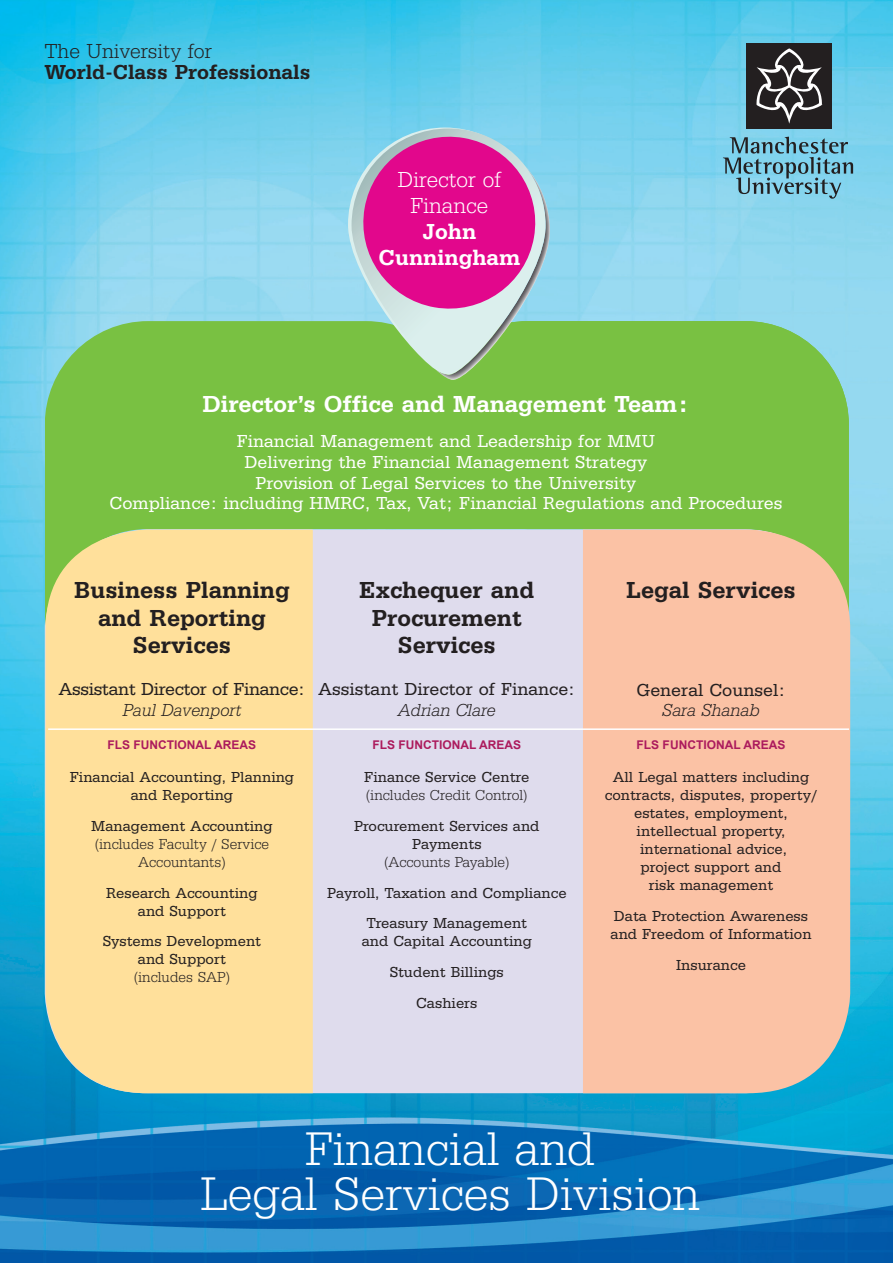
<style>
.page{position:relative;width:893px;height:1263px;background:#fff}
.page>*{position:absolute;margin:0;border:0;box-sizing:border-box;transform-origin:0 0}
.t1{font:300 48.9px/45px "Serifa BEFOP";color:#fff;text-align:center}
.t2{font:500 24px/27.6px "Serifa BEFOP";color:#231f20;text-align:center}
.t3{font:500 24px "Serifa BEFOP";color:#fff}
.t4{font:300 22.5px/25.8px "Serifa BEFOP";color:#fff;text-align:center}
.t5{font:500 22.5px/25.8px "Serifa BEFOP";color:#fff;text-align:center}
.t6{font:500 21px "Serifa BEFOP";color:#231f20}
.t7{font:300 21px "Serifa BEFOP";color:#231f20}
.t8{font:18px/20.7px "Serifa BEFOP";color:#fff;text-align:center}
.t9{font:18px "Serifa BEFOP";color:#231f20}
.t10{font:italic 300 18px "Serifa BEFOP";color:#231f20}
.t11{font:18px "Serifa BEFOP";letter-spacing:-.02em;color:#231f20}
.t12{font:15px/18px "Serifa BEFOP";color:#231f20;text-align:center}
.t13{font:300 15px/18px "Serifa BEFOP";color:#231f20;text-align:center}
.t14{font:700 12px "Arial";color:#ac1b5d}
</style>
<div class="page">
<img style="left:0;top:0;width:892px;height:1262px">
<div style="left:45px;top:631px;width:538px;height:462px;background:#dfdced"></div>
<svg style="left:469px;top:321px;width:379px;height:310px;background:#96c97a"></svg>
<svg style="left:45px;top:321px;width:424px;height:310px;background:#9ecb89"></svg>
<div style="left:94px;top:385px;width:680px;height:144px;background:#79c142"></div>
<div style="left:746px;top:44px;width:85px;height:85px;background:#231f20"></div>
<svg style="left:722px;top:137px;width:131px;height:62px;background:#6eadc2"></svg>
<svg style="left:756px;top:48px;width:66px;height:76px"></svg>
<img style="left:436px;top:166px;width:114px;height:214px">
<svg style="left:351px;top:128px;width:194px;height:247px;background:#9ed098"></svg>
<svg style="left:356px;top:130px;width:186px;height:185px;background:#d04ba7"></svg>
<div style="left:46px;top:529px;width:267px;height:564px;background:#ffe09b"></div>
<div style="left:583px;top:529px;width:267px;height:564px;background:#fbc2a5"></div>
<hr style="left:48px;top:728px;width:801px;height:2px;background:#fff">
<h3 class="t7" style="left:45px;top:39px;width:169px">The University for</h3>
<h3 class="t6" style="left:45px;top:60px;width:267px">World-Class Professionals</h3>
<h3 class="t4" style="left:398px;top:167px;width:105px">Director of<br>Finance</h3>
<h3 class="t5" style="left:378px;top:218px;width:143px">John<br>Cunningham</h3>
<h2 class="t3" style="left:202px;top:390px;width:488px">Director’s Office and Management Team:</h2>
<p class="t8" style="left:109px;top:431px;width:674px">Financial Management and Leadership for MMU<br>Delivering the Financial Management Strategy<br>Provision of Legal Services to the University<br>Compliance: including HMRC, Tax, Vat; Financial Regulations and Procedures</p>
<h2 class="t2" style="left:74px;top:576px;width:217px">Business Planning and Reporting<br>Services</h2>
<p class="t11" style="left:59px;top:679px;width:248px">Assistant Director of Finance:</p>
<p class="t10" style="left:123px;top:700px;width:120px">Paul Davenport</p>
<p class="t14" style="left:108px;top:736px;width:150px">FLS FUNCTIONAL AREAS</p>
<p class="t12" style="left:70px;top:768px;width:226px">Financial Accounting, Planning and Reporting</p>
<p class="t12" style="left:91px;top:816px;width:183px">Management Accounting</p>
<p class="t13" style="left:95px;top:834px;width:176px">(includes Faculty / Service<br>Accountants)</p>
<p class="t12" style="left:106px;top:883px;width:153px">Research Accounting and Support</p>
<p class="t12" style="left:103px;top:932px;width:160px">Systems Development and Support</p>
<p class="t13" style="left:134px;top:968px;width:98px">(includes SAP)</p>
<h2 class="t2" style="left:359px;top:576px;width:177px">Exchequer and<br>Procurement<br>Services</h2>
<p class="t9" style="left:318px;top:679px;width:259px">Assistant Director of Finance:</p>
<p class="t10" style="left:398px;top:700px;width:99px">Adrian Clare</p>
<p class="t14" style="left:372px;top:736px;width:150px">FLS FUNCTIONAL AREAS</p>
<p class="t12" style="left:364px;top:768px;width:167px">Finance Service Centre</p>
<p class="t13" style="left:366px;top:786px;width:163px">(includes Credit Control)</p>
<p class="t12" style="left:354px;top:816px;width:187px">Procurement Services and<br>Payments</p>
<p class="t13" style="left:384px;top:852px;width:127px">(Accounts Payable)</p>
<p class="t12" style="left:327px;top:877px;width:241px;line-height:30.8px">Payroll, Taxation and Compliance<br>Treasury Management</p>
<p class="t12" style="left:362px;top:925px;width:172px;line-height:30.8px">and Capital Accounting<br>Student Billings<br>Cashiers</p>
<h2 class="t2" style="left:626px;top:576px;width:171px">Legal Services</h2>
<p class="t9" style="left:636px;top:679px;width:150px">General Counsel:</p>
<p class="t10" style="left:662px;top:700px;width:99px">Sara Shanab</p>
<p class="t14" style="left:636px;top:737px;width:150px">FLS FUNCTIONAL AREAS</p>
<p class="t12" style="left:604px;top:768px;width:214px">All Legal matters including contracts, disputes, property/ estates, employment, intellectual property, international advice,<br>project support and<br>risk management</p>
<p class="t12" style="left:610px;top:907px;width:203px;text-align:left">Data Protection Awareness and Freedom of Information</p>
<p class="t12" style="left:676px;top:955px;width:71px">Insurance</p>
<h1 class="t1" style="left:200px;top:1126px;width:501px">Financial and<br>Legal Services Division</h1>
</div>
